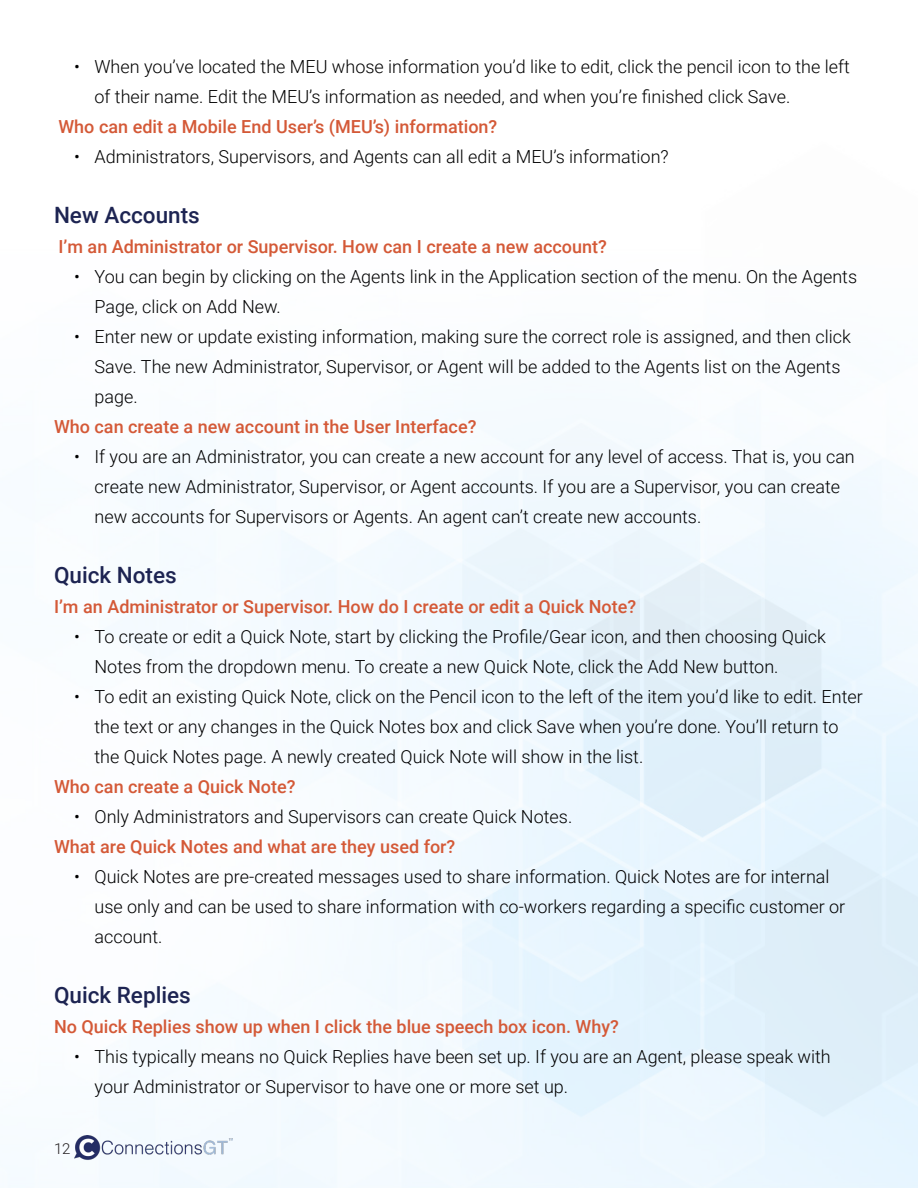
<style>
.page{position:relative;width:918px;height:1188px;background:#fff}
.page>*{position:absolute;margin:0;border:0;box-sizing:border-box;transform-origin:0 0}
.t1{font:500 22.5px "Roboto";color:#1d2452}
.t2{font:300 18px/30px "Roboto";color:#000}
.t3{font:500 18px "Roboto";color:#d45937}
.t4{font:300 15px "Roboto";color:#231f20}
</style>
<div class="page">
<img style="left:75px;top:1135px;width:157px;height:26px">
<p class="t2" style="left:94px;top:51px;width:757px;text-indent:-20px">• When you’ve located the MEU whose information you’d like to edit, click the pencil icon to the left of their name. Edit the MEU’s information as needed, and when you’re finished click Save.</p>
<p class="t3" style="left:58px;top:114px;width:440px">Who can edit a Mobile End User’s (MEU’s) information?</p>
<p class="t2" style="left:74px;top:141px;width:596px">• Administrators, Supervisors, and Agents can all edit a MEU’s information?</p>
<p class="t1" style="left:54px;top:199px;width:147px">New Accounts</p>
<p class="t3" style="left:58px;top:234px;width:550px">I’m an Administrator or Supervisor. How can I create a new account?</p>
<p class="t2" style="left:94px;top:261px;width:764px;text-indent:-20px">• You can begin by clicking on the Agents link in the Application section of the menu. On the Agents<br>Page, click on Add New.</p>
<p class="t2" style="left:94px;top:321px;width:758px;text-indent:-20px">• Enter new or update existing information, making sure the correct role is assigned, and then click<br>Save. The new Administrator, Supervisor, or Agent will be added to the Agents list on the Agents page.</p>
<p class="t3" style="left:54px;top:414px;width:424px">Who can create a new account in the User Interface?</p>
<p class="t2" style="left:94px;top:441px;width:762px;text-indent:-20px">• If you are an Administrator, you can create a new account for any level of access. That is, you can create new Administrator, Supervisor, or Agent accounts. If you are a Supervisor, you can create new accounts for Supervisors or Agents. An agent can’t create new accounts.</p>
<p class="t1" style="left:54px;top:559px;width:124px">Quick Notes</p>
<p class="t3" style="left:54px;top:594px;width:584px">I’m an Administrator or Supervisor. How do I create or edit a Quick Note?</p>
<p class="t2" style="left:94px;top:621px;width:733px;text-indent:-20px">• To create or edit a Quick Note, start by clicking the Profile/Gear icon, and then choosing Quick<br>Notes from the dropdown menu. To create a new Quick Note, click the Add New button.</p>
<p class="t2" style="left:94px;top:681px;width:770px;text-indent:-20px">• To edit an existing Quick Note, click on the Pencil icon to the left of the item you’d like to edit. Enter the text or any changes in the Quick Notes box and click Save when you’re done. You’ll return to the Quick Notes page. A newly created Quick Note will show in the list.</p>
<p class="t3" style="left:54px;top:774px;width:243px">Who can create a Quick Note?</p>
<p class="t2" style="left:74px;top:801px;width:500px">• Only Administrators and Supervisors can create Quick Notes.</p>
<p class="t3" style="left:54px;top:834px;width:403px">What are Quick Notes and what are they used for?</p>
<p class="t2" style="left:94px;top:861px;width:752px;text-indent:-20px">• Quick Notes are pre-created messages used to share information. Quick Notes are for internal use only and can be used to share information with co-workers regarding a specific customer or account.</p>
<p class="t1" style="left:54px;top:979px;width:138px">Quick Replies</p>
<p class="t3" style="left:54px;top:1014px;width:566px">No Quick Replies show up when I click the blue speech box icon. Why?</p>
<p class="t2" style="left:94px;top:1041px;width:738px;text-indent:-20px">• This typically means no Quick Replies have been set up. If you are an Agent, please speak with your Administrator or Supervisor to have one or more set up.</p>
<p class="t4" style="left:54px;top:1138px;width:18px">12</p>
</div>
